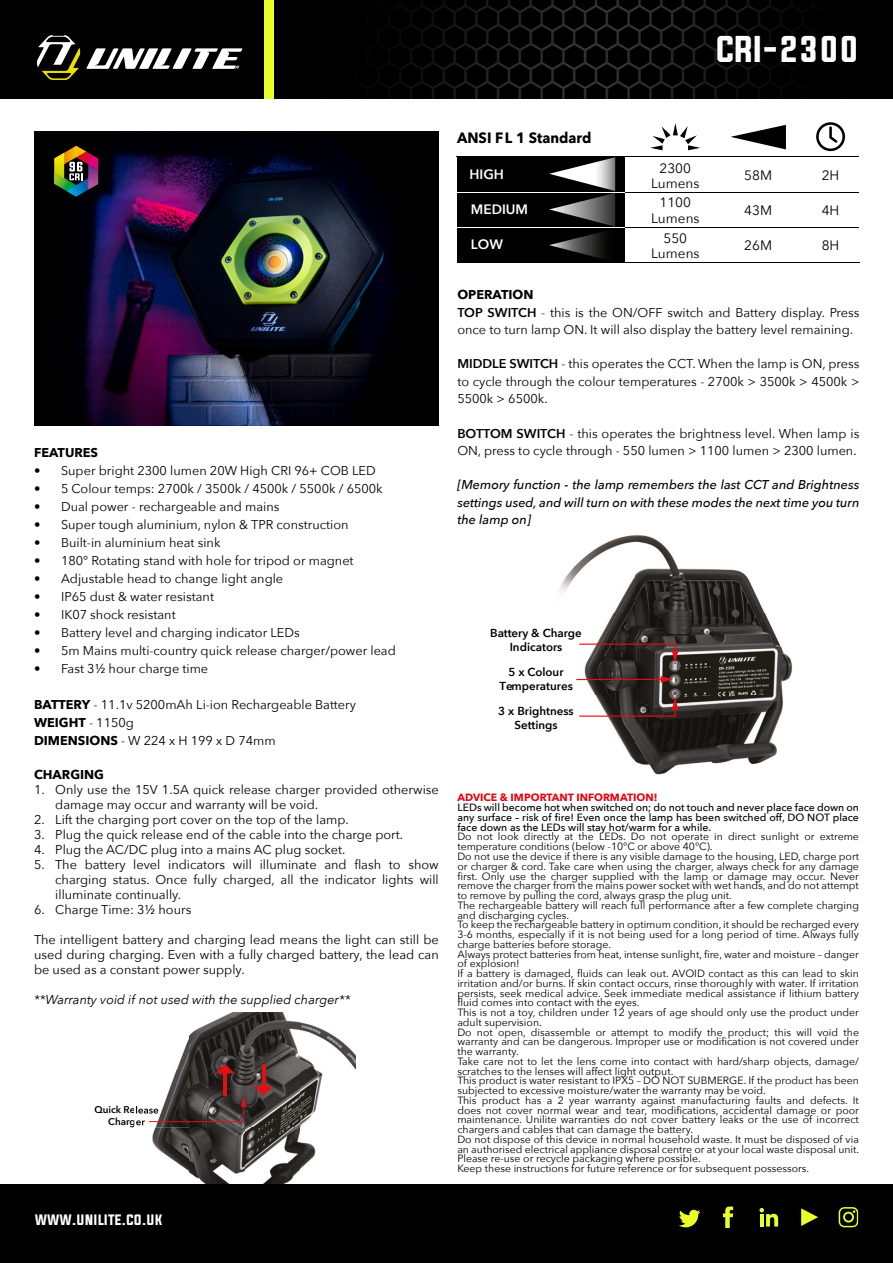
<style>
.page{position:relative;width:893px;height:1263px;background:#fff}
.page>*{position:absolute;margin:0;border:0;box-sizing:border-box;transform-origin:0 0}
.t1{font:31.5px "Evogria";color:#fff}
.t2{font:700 15px "Avenir Next";color:#000;scale:.95 1}
.t3{font:13.65px/15.1px "Avenir Next";color:#000;text-align:center}
.t4{font:600 13.65px "Avenir Next";color:#fff}
.t5{font:13.5px "Evogria";color:#fff}
.t6{font:12.75px/17.2px "Avenir Next";color:#000}
.t7{font:italic 500 12.75px/17.2px "Avenir Next";color:#000;text-align:justify}
.t8{font:italic 12.75px "Avenir Next";color:#000}
.t9{font:700 12.75px "Avenir Next";color:#000}
.t10{font:600 11.55px/13.8px "Avenir Next";color:#000;text-align:center}
.t11{font:10.5px/9.8px "Avenir Next";color:#000}
.t12{font:500 10.5px/9.8px "Avenir Next";color:#000;text-align:justify}
.t13{font:700 10.5px "Avenir Next";color:#e30613}
.t14{font:600 9.75px/11.7px "Avenir Next";color:#000;text-align:center}
.s1{font-weight:700}
.s2{font-weight:600}
</style>
<div class="page">
<img style="left:152px;top:1012px;width:204px;height:172px">
<hr style="left:223px;top:1072px;width:4px;height:24px;background:#e30f13">
<svg style="left:216px;top:1064px;width:19px;height:9px"></svg>
<hr style="left:262px;top:1064px;width:3px;height:23px;background:#e30f13">
<svg style="left:254px;top:1086px;width:19px;height:10px"></svg>
<svg style="left:135px;top:1096px;width:112px;height:31px"></svg>
<img style="left:559px;top:535px;width:234px;height:240px">
<svg style="left:579px;top:644px;width:99px;height:19px;background:#584745"></svg>
<svg style="left:579px;top:697px;width:99px;height:20px"></svg>
<hr style="left:576px;top:679px;width:87px;height:1px;background:#e30f13">
<svg style="left:661px;top:676px;width:12px;height:7px"></svg>
<div style="left:0;top:1184px;width:893px;height:79px;background:#000"></div>
<svg style="left:801px;top:1208px;width:17px;height:18px"></svg>
<svg style="left:839px;top:1207px;width:19px;height:20px"></svg>
<svg style="left:679px;top:1210px;width:21px;height:17px"></svg>
<svg style="left:759px;top:1208px;width:19px;height:18px"></svg>
<svg style="left:723px;top:1206px;width:10px;height:22px"></svg>
<div style="left:0;top:0;width:893px;height:99px;background:#000"></div>
<svg style="left:86px;top:48px;width:156px;height:21px"></svg>
<svg style="left:37px;top:35px;width:43px;height:45px"></svg>
<img style="left:389px;top:0;width:407px;height:99px">
<div style="left:264px;top:0;width:10px;height:99px;background:#e9ff29"></div>
<img style="left:34px;top:132px;width:405px;height:294px">
<svg style="left:50px;top:141px;width:52px;height:60px;background:#463c2a"></svg>
<div style="left:457px;top:157px;width:167px;height:106px;background:#000"></div>
<hr style="left:611px;top:192px;width:248px;height:1px;background:#000">
<hr style="left:457px;top:192px;width:167px;height:1px;background:#fff">
<hr style="left:611px;top:227px;width:248px;height:1px;background:#000">
<hr style="left:457px;top:227px;width:167px;height:1px;background:#fff">
<hr style="left:457px;top:157px;width:402px;height:1px;background:#000">
<hr style="left:457px;top:263px;width:402px;height:1px;background:#000">
<img style="left:549px;top:157px;width:66px;height:34px">
<img style="left:549px;top:193px;width:66px;height:34px">
<img style="left:549px;top:232px;width:57px;height:27px">
<svg style="left:650px;top:123px;width:50px;height:27px"></svg>
<svg style="left:816px;top:122px;width:29px;height:29px"></svg>
<svg style="left:730px;top:125px;width:56px;height:24px"></svg>
<h1 class="t1" style="left:717px;top:27px;width:144px">CRI-2300</h1>
<p class="t9" style="left:34px;top:442px;width:66px">FEATURES</p>
<p class="t6" style="left:34px;top:461px;width:343px">• Super bright 2300 lumen 20W High CRI 96+ COB LED</p>
<p class="t6" style="left:34px;top:479px;width:350px">• 5 Colour temps: 2700k / 3500k / 4500k / 5500k / 6500k</p>
<p class="t6" style="left:34px;top:497px;width:247px">• Dual power - rechargeable and mains</p>
<p class="t6" style="left:34px;top:515px;width:316px">• Super tough aluminium, nylon &amp; TPR construction</p>
<p class="t6" style="left:34px;top:533px;width:188px">• Built-in aluminium heat sink</p>
<p class="t6" style="left:34px;top:551px;width:321px">• 180° Rotating stand with hole for tripod or magnet</p>
<p class="t6" style="left:34px;top:569px;width:251px">• Adjustable head to change light angle</p>
<p class="t6" style="left:34px;top:588px;width:182px">• IP65 dust &amp; water resistant</p>
<p class="t6" style="left:34px;top:606px;width:143px">• IK07 shock resistant</p>
<p class="t6" style="left:34px;top:624px;width:267px">• Battery level and charging indicator LEDs</p>
<p class="t6" style="left:34px;top:642px;width:363px">• 5m Mains multi-country quick release charger/power lead</p>
<p class="t6" style="left:34px;top:660px;width:176px">• Fast 3½ hour charge time</p>
<p class="t6" style="left:34px;top:695px;width:323px;line-height:18px"><span class="s1">BATTERY</span> - 11.1v 5200mAh Li-ion Rechargeable Battery<br><span class="s1">WEIGHT</span> - 1150g<br><span class="s1">DIMENSIONS</span> - W 224 x H 199 x D 74mm</p>
<p class="t9" style="left:34px;top:763px;width:72px">CHARGING</p>
<p class="t6" style="left:55px;top:781px;width:385px;line-height:15px;text-indent:-21px">1. Only use the 15V 1.5A quick release charger provided otherwise damage may occur and warranty will be void.</p>
<p class="t6" style="left:34px;top:810px;width:316px">2. Lift the charging port cover on the top of the lamp.</p>
<p class="t6" style="left:34px;top:825px;width:371px">3. Plug the quick release end of the cable into the charge port.</p>
<p class="t6" style="left:34px;top:840px;width:313px">4. Plug the AC/DC plug into a mains AC plug socket.</p>
<p class="t6" style="left:55px;top:856px;width:385px;line-height:15px;text-align:justify;text-indent:-21px">5. The battery level indicators will illuminate and flash to show charging status. Once fully charged, all the indicator lights will illuminate continually.</p>
<p class="t6" style="left:34px;top:900px;width:159px">6. Charge Time: 3½ hours</p>
<p class="t6" style="left:34px;top:931px;width:406px;line-height:15px;text-align:justify">The intelligent battery and charging lead means the light can still be used during charging. Even with a fully charged battery, the lead can be used as a constant power supply.</p>
<p class="t8" style="left:34px;top:988px;width:318px">**Warranty void if not used with the supplied charger**</p>
<p class="t14" style="left:94px;top:1104px;width:66px">Quick Release<br>Charger</p>
<p class="t5" style="left:35px;top:1210px;width:129px">WWW.UNILITE.CO.UK</p>
<h2 class="t2" style="left:457px;top:125px;width:143px">ANSI FL 1 Standard</h2>
<h3 class="t3" style="left:651px;top:160px;width:50px">2300<br>Lumens</h3>
<h3 class="t4" style="left:469px;top:163px;width:36px">HIGH</h3>
<h3 class="t3" style="left:744px;top:167px;width:29px">58M</h3>
<h3 class="t4" style="left:471px;top:198px;width:59px">MEDIUM</h3>
<h3 class="t3" style="left:651px;top:195px;width:50px">1100<br>Lumens</h3>
<h3 class="t3" style="left:744px;top:202px;width:29px">43M</h3>
<h3 class="t3" style="left:822px;top:202px;width:19px">4H</h3>
<h3 class="t4" style="left:471px;top:233px;width:34px">LOW</h3>
<h3 class="t3" style="left:651px;top:230px;width:50px">550<br>Lumens</h3>
<h3 class="t3" style="left:744px;top:237px;width:29px">26M</h3>
<h3 class="t3" style="left:822px;top:237px;width:19px">8H</h3>
<h3 class="t3" style="left:822px;top:167px;width:19px">2H</h3>
<p class="t6" style="left:457px;top:286px;width:404px"><span class="s1">OPERATION<br></span><span class="s2">TOP SWITCH</span> - this is the ON/OFF switch and Battery display. Press once to turn lamp ON. It will also display the battery level remaining.</p>
<p class="t6" style="left:457px;top:355px;width:404px;text-align:justify"><span class="s2">MIDDLE SWITCH</span> - this operates the CCT. When the lamp is ON, press to cycle through the colour temperatures - 2700k &gt; 3500k &gt; 4500k &gt; 5500k &gt; 6500k.</p>
<p class="t6" style="left:457px;top:424px;width:404px"><span class="s2">BOTTOM SWITCH</span> - this operates the brightness level. When lamp is<br>ON, press to cycle through - 550 lumen &gt; 1100 lumen &gt; 2300 lumen.</p>
<p class="t7" style="left:457px;top:476px;width:404px">[Memory function - the lamp remembers the last CCT and Brightness settings used, and will turn on with these modes the next time you turn the lamp on]</p>
<p class="t10" style="left:490px;top:626px;width:93px">Battery &amp; Charge<br>Indicators</p>
<p class="t10" style="left:499px;top:665px;width:75px">5 x Colour<br>Temperatures</p>
<p class="t10" style="left:498px;top:704px;width:77px">3 x Brightness<br>Settings</p>
<p class="t13" style="left:457px;top:789px;width:202px">ADVICE &amp; IMPORTANT INFORMATION!</p>
<p class="t12" style="left:457px;top:802px;width:403px">LEDs will become hot when switched on; do not touch and never place face down on any surface – risk of fire! Even once the lamp has been switched off, DO NOT place face down as the LEDs will stay hot/warm for a while.</p>
<p class="t11" style="left:457px;top:831px;width:403px">Do not look directly at the LEDs. Do not operate in direct sunlight or extreme temperature conditions (below -10°C or above 40°C).<br>Do not use the device if there is any visible damage to the housing, LED, charge port or charger &amp; cord. Take care when using the charger, always check for any damage first. Only use the charger supplied with the lamp or damage may occur. Never remove the charger from the mains power socket with wet hands, and do not attempt to remove by pulling the cord, always grasp the plug unit.<br>The rechargeable battery will reach full performance after a few complete charging and discharging cycles.<br>To keep the rechargeable battery in optimum condition, it should be recharged every 3-6 months, especially if it is not being used for a long period of time. Always fully charge batteries before storage.<br>Always protect batteries from heat, intense sunlight, fire, water and moisture – danger of explosion!<br>If a battery is damaged, fluids can leak out. AVOID contact as this can lead to skin irritation and/or burns. If skin contact occurs, rinse thoroughly with water. If irritation persists, seek medical advice. Seek immediate medical assistance if lithium battery fluid comes into contact with the eyes.<br>This is not a toy, children under 12 years of age should only use the product under adult supervision.<br>Do not open, disassemble or attempt to modify the product; this will void the warranty and can be dangerous. Improper use or modification is not covered under the warranty.<br>Take care not to let the lens come into contact with hard/sharp objects, damage/ scratches to the lenses will affect light output.<br>This product is water resistant to IPX5 – DO NOT SUBMERGE. If the product has been subjected to excessive moisture/water the warranty may be void.<br>This product has a 2 year warranty against manufacturing faults and defects. It does not cover normal wear and tear, modifications, accidental damage or poor maintenance. Unilite warranties do not cover battery leaks or the use of incorrect chargers and cables that can damage the battery.<br>Do not dispose of this device in normal household waste. It must be disposed of via an authorised electrical appliance disposal centre or at your local waste disposal unit.<br>Please re-use or recycle packaging where possible.<br>Keep these instructions for future reference or for subsequent possessors.</p>
</div>
